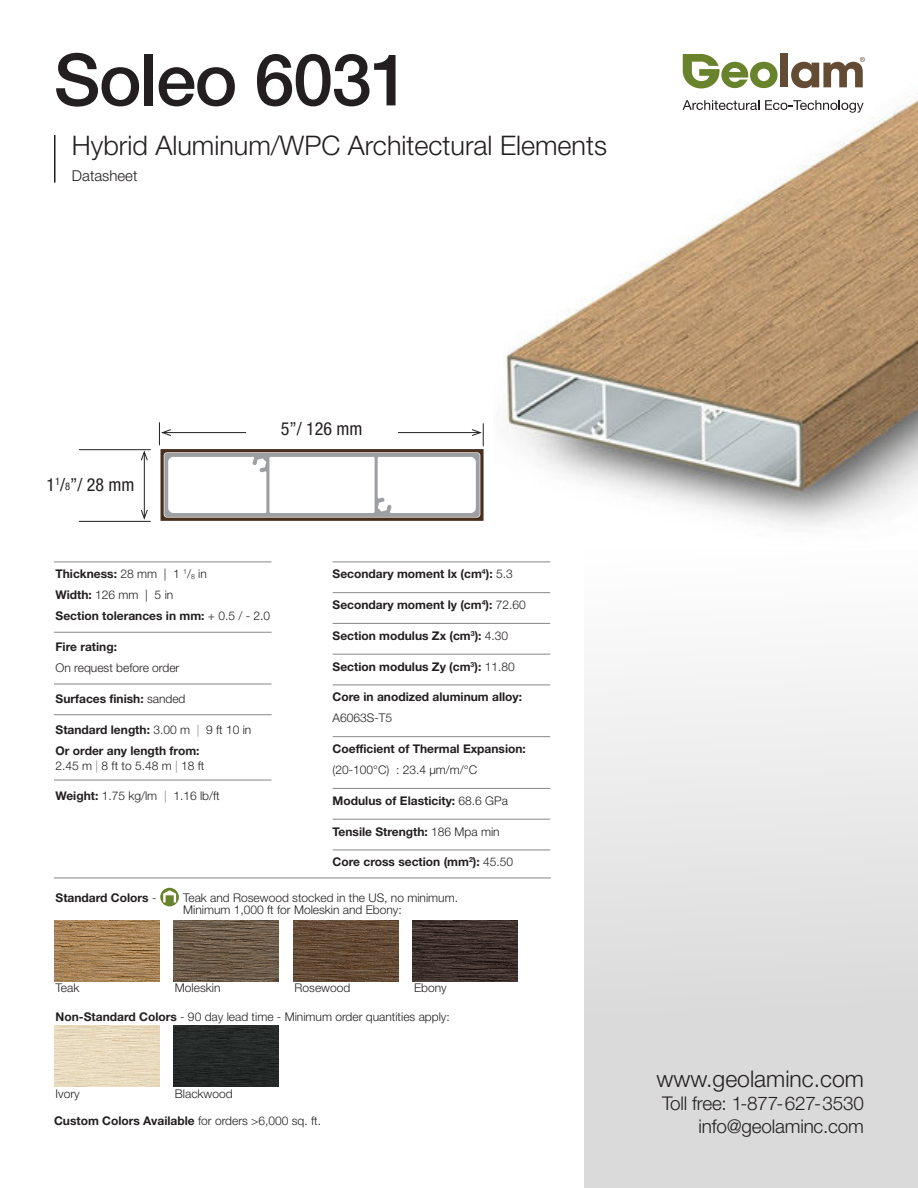
<style>
.page{position:relative;width:918px;height:1188px;background:#fff}
.page>*{position:absolute;margin:0;border:0;box-sizing:border-box;transform-origin:0 0}
.ParaStyle01-Leading{font:500 72px "Helvetica Neue LT Std";letter-spacing:-.02em;color:#231f20}
.ParaStyle01-Leading-2{font:300 27px "Helvetica Neue LT Std";color:#231f20}
.t1{font:300 22.95px "Helvetica Neue LT Std";color:#231f20}
.t2{font:300 18.9px "Helvetica Neue LT Std";letter-spacing:-.01em;color:#231f20}
.t3{font:condensed 18px "Helvetica Neue LT Std";color:#231f20}
.ParaStyle01-Leading-3{font:300 15px "Helvetica Neue LT Std";color:#231f20}
.ParaStyle03-Leading{font:700 12px "Helvetica Neue LT Std";color:#231f20}
.ParaStyle02-Leading{font:700 12px/21px "Helvetica Neue LT Std";color:#231f20}
.ParaStyle01-Leading-4{font:300 12px/12px "Helvetica Neue LT Std";color:#231f20}
.ParaStyle01-Leading-5{font:700 12px "Helvetica Neue LT Std";color:#231f20}
.ParaStyle03-Leading-2{font:300 12px "Helvetica Neue LT Std";color:#231f20}
.ParaStyle02-Leading-2{font:300 12px "Helvetica Neue LT Std";color:#231f20}
.ParaStyle04-Leading{font:300 12px "Helvetica Neue LT Std";color:#231f20}
.s1{font-size:10.5px}
.s2{font-weight:300}
.s3{font-weight:300;font-size:7.05px}
.s4{font-weight:700}
.s5{font-weight:300;color:#878787}
.s6{color:#878787}
</style>
<div class="page">
<svg style="left:584px;top:663px;width:334px;height:525px;fill:#e1e1e1"></svg>
<img style="left:505px;top:53px;width:413px;height:473px">
<hr style="left:54px;top:562px;width:218px;height:1px;background:#878787">
<hr style="left:54px;top:632px;width:218px;height:1px;background:#878787">
<hr style="left:54px;top:684px;width:218px;height:1px;background:#878787">
<hr style="left:54px;top:714px;width:218px;height:1px;background:#878787">
<hr style="left:54px;top:780px;width:218px;height:1px;background:#878787">
<hr style="left:333px;top:562px;width:217px;height:1px;background:#878787">
<hr style="left:333px;top:592px;width:217px;height:1px;background:#878787">
<hr style="left:333px;top:623px;width:217px;height:1px;background:#878787">
<hr style="left:333px;top:654px;width:217px;height:1px;background:#878787">
<hr style="left:333px;top:685px;width:217px;height:1px;background:#878787">
<hr style="left:333px;top:736px;width:217px;height:1px;background:#878787">
<hr style="left:333px;top:788px;width:217px;height:1px;background:#878787">
<hr style="left:333px;top:819px;width:217px;height:1px;background:#878787">
<hr style="left:333px;top:850px;width:217px;height:1px;background:#878787">
<svg style="left:683px;top:54px;width:95px;height:35px"></svg>
<div style="left:781px;top:54px;width:7px;height:33px;background:#634b34"></div>
<svg style="left:791px;top:57px;width:74px;height:31px"></svg>
<svg style="left:683px;top:100px;width:76px;height:10px"></svg>
<svg style="left:765px;top:100px;width:99px;height:13px"></svg>
<hr style="left:54px;top:135px;width:2px;height:48px;background:#231f20">
<hr style="left:54px;top:878px;width:497px;height:1px;background:#808285">
<svg style="left:160px;top:888px;width:19px;height:18px"></svg>
<svg style="left:163px;top:890px;width:13px;height:12px"></svg>
<img style="left:293px;top:920px;width:105px;height:61px">
<img style="left:54px;top:920px;width:105px;height:61px">
<img style="left:174px;top:920px;width:105px;height:61px">
<img style="left:54px;top:1026px;width:105px;height:61px">
<img style="left:173px;top:1026px;width:105px;height:61px">
<hr style="left:79px;top:449px;width:72px;height:1px;background:#231f20">
<hr style="left:79px;top:521px;width:72px;height:1px;background:#231f20">
<hr style="left:144px;top:452px;width:1px;height:66px;background:#231f20">
<svg style="left:141px;top:451px;width:7px;height:10px"></svg>
<svg style="left:141px;top:509px;width:7px;height:11px"></svg>
<svg style="left:159px;top:422px;width:325px;height:99px"></svg>
<img style="left:413px;top:920px;width:105px;height:61px">
<p class="ParaStyle01-Leading" style="left:54px;top:37px;width:358px">Soleo 6031</p>
<p class="ParaStyle01-Leading-2" style="left:72px;top:129px;width:537px">Hybrid Aluminum/WPC Architectural Elements</p>
<p class="ParaStyle01-Leading-3" style="left:72px;top:166px;width:67px">Datasheet</p>
<p class="t3" style="left:46px;top:474px;width:89px">1<sup>1</sup>/<span class="s1">8</span>”/ 28 mm</p>
<p class="t3" style="left:281px;top:418px;width:83px">5”/ 126 mm</p>
<p class="ParaStyle01-Leading-5" style="left:56px;top:567px;width:153px">Thickness: <span class="s2">28 mm | 1</span> <sup>1</sup><span class="s2">/</span><span class="s3">8</span> <span class="s2">in</span></p>
<p class="ParaStyle02-Leading-2" style="left:56px;top:588px;width:119px"><span class="s4">Width:</span> 126 mm | 5 in</p>
<p class="ParaStyle02-Leading" style="left:56px;top:605px;width:216px">Section tolerances in mm: <span class="s2">+ 0.5 / - 2.0</span></p>
<p class="ParaStyle03-Leading" style="left:56px;top:639px;width:63px">Fire rating:</p>
<p class="ParaStyle02-Leading-2" style="left:56px;top:661px;width:125px">On request before order</p>
<p class="ParaStyle03-Leading" style="left:56px;top:691px;width:131px">Surfaces finish: <span class="s2">sanded</span></p>
<p class="ParaStyle02-Leading" style="left:56px;top:719px;width:197px">Standard length: <span class="s2">3.00 m</span> <span class="s5">|</span> <span class="s2">9 ft 10 in<br></span>Or order any length from:</p>
<p class="ParaStyle03-Leading-2" style="left:56px;top:758px;width:150px">2.45 m <span class="s6">|</span> 8 ft to 5.48 m <span class="s6">|</span> 18 ft</p>
<p class="ParaStyle03-Leading-2" style="left:56px;top:789px;width:166px"><span class="s4">Weight:</span> 1.75 kg/lm <span class="s6">|</span> 1.16 lb/ft</p>
<p class="ParaStyle01-Leading-5" style="left:333px;top:567px;width:182px">Secondary moment lx (cm<sup>4</sup>): <span class="s2">5.3</span></p>
<p class="ParaStyle03-Leading" style="left:333px;top:597px;width:195px">Secondary moment ly (cm<sup>4</sup>): <span class="s2">72.60</span></p>
<p class="ParaStyle03-Leading" style="left:333px;top:628px;width:177px">Section modulus Zx (cm<sup>3</sup>): <span class="s2">4.30</span></p>
<p class="ParaStyle03-Leading" style="left:333px;top:659px;width:184px">Section modulus Zy (cm<sup>3</sup>): <span class="s2">11.80</span></p>
<p class="ParaStyle02-Leading" style="left:333px;top:686px;width:191px">Core in anodized aluminum alloy:<br><span class="s2">A6063S-T5</span></p>
<p class="ParaStyle02-Leading" style="left:333px;top:738px;width:195px">Coefficient of Thermal Expansion: <span class="s2">(20-100°C) : 23.4 µm/m/°C</span></p>
<p class="ParaStyle03-Leading" style="left:333px;top:793px;width:177px">Modulus of Elasticity: <span class="s2">68.6 GPa</span></p>
<p class="ParaStyle03-Leading" style="left:333px;top:824px;width:169px">Tensile Strength: <span class="s2">186 Mpa min</span></p>
<p class="ParaStyle03-Leading" style="left:333px;top:855px;width:182px">Core cross section (mm<sup>2</sup>): <span class="s2">45.50</span></p>
<p class="ParaStyle01-Leading-5" style="left:56px;top:890px;width:102px">Standard Colors <span class="s2">-</span></p>
<p class="ParaStyle01-Leading-4" style="left:183px;top:892px;width:276px">Teak and Rosewood stocked in the US, no minimum.<br>Minimum 1,000 ft for Moleskin and Ebony:</p>
<p class="ParaStyle04-Leading" style="left:56px;top:981px;width:25px">Teak</p>
<p class="ParaStyle04-Leading" style="left:175px;top:981px;width:47px">Moleskin</p>
<p class="ParaStyle04-Leading" style="left:295px;top:981px;width:57px">Rosewood</p>
<p class="ParaStyle01-Leading-4" style="left:414px;top:982px;width:34px">Ebony</p>
<p class="ParaStyle01-Leading-4" style="left:56px;top:1010px;width:396px"><span class="s4">Non-Standard Colors</span> - 90 day lead time - Minimum order quantities apply:</p>
<p class="ParaStyle04-Leading" style="left:56px;top:1087px;width:26px">Ivory</p>
<p class="ParaStyle04-Leading" style="left:175px;top:1087px;width:59px">Blackwood</p>
<p class="ParaStyle01-Leading-5" style="left:54px;top:1113px;width:269px">Custom Colors Available <span class="s2">for orders &gt;6,000 sq. ft.</span></p>
<p class="t1" style="left:657px;top:1065px;width:209px">www.geolaminc.com</p>
<p class="t2" style="left:662px;top:1092px;width:203px">Toll free: 1-877-627-3530</p>
<p class="t2" style="left:698px;top:1115px;width:167px">info@geolaminc.com</p>
</div>
